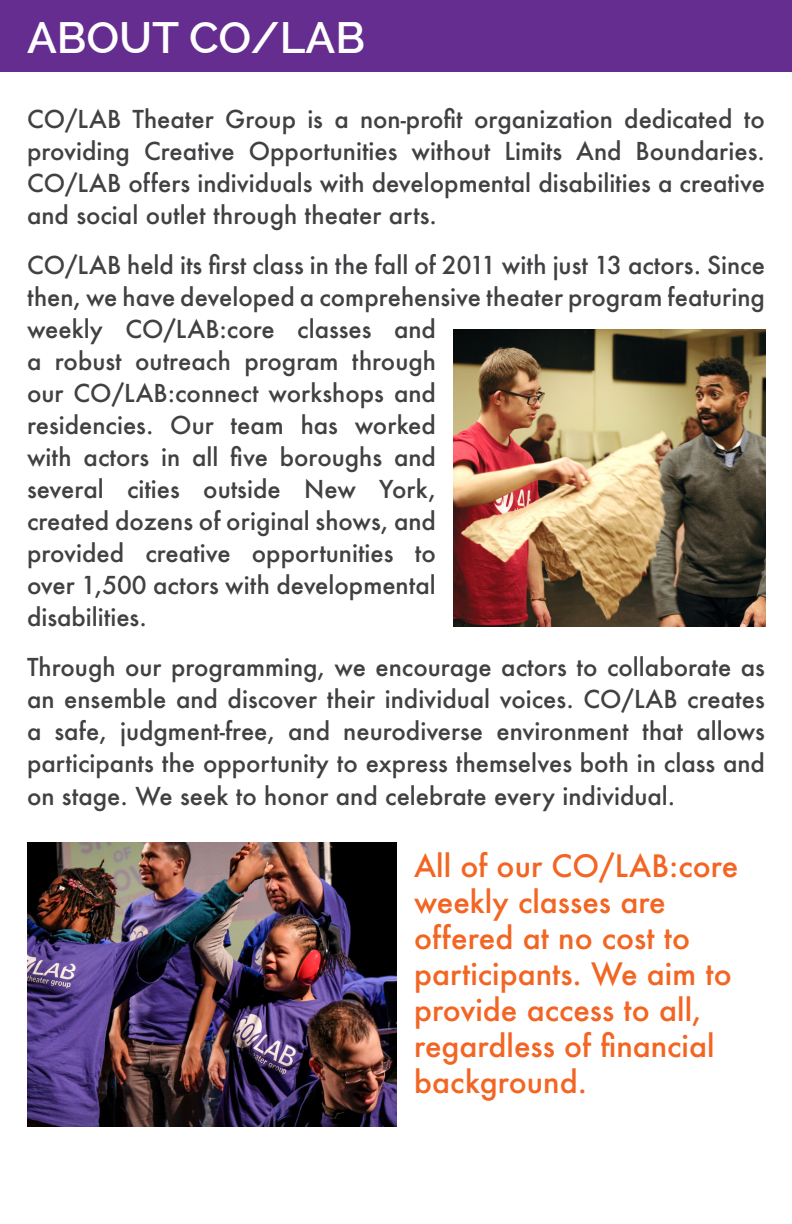
<style>
.page{position:relative;width:792px;height:1224px;background:#fff}
.page>*{position:absolute;margin:0;border:0;box-sizing:border-box;transform-origin:0 0}
.t1{font:600 44px "Raleway";color:#fff}
.t2{font:500 30px/36px "Futura";color:#f26522}
.t3{font:500 24px/32px "Futura";color:#414042;text-align:justify}
</style>
<div class="page">
<img style="left:27px;top:843px;width:369px;height:284px">
<img style="left:454px;top:330px;width:311px;height:296px">
<div style="left:0;top:0;width:792px;height:72px;background:#662d91"></div>
<h1 class="t1" style="left:27px;top:12px;width:340px">ABOUT CO/LAB</h1>
<p class="t3" style="left:27px;top:103px;width:740px">CO/LAB Theater Group is a non-profit organization dedicated to providing Creative Opportunities without Limits And Boundaries.<br>CO/LAB offers individuals with developmental disabilities a creative and social outlet through theater arts.</p>
<p class="t3" style="left:27px;top:249px;width:740px;text-align:left">CO/LAB held its first class in the fall of 2011 with just 13 actors. Since then, we have developed a comprehensive theater program featuring weekly CO/LAB:core classes and<br>a robust outreach program through<br>our CO/LAB:connect workshops and<br>residencies. Our team has worked<br>with actors in all five boroughs and<br>several cities outside New York,<br>created dozens of original shows, and<br>provided creative opportunities to<br>over 1,500 actors with developmental<br>disabilities.</p>
<p class="t3" style="left:27px;top:650px;width:740px">Through our programming, we encourage actors to collaborate as an ensemble and discover their individual voices. CO/LAB creates a safe, judgment-free, and neurodiverse environment that allows participants the opportunity to express themselves both in class and on stage. We seek to honor and celebrate every individual.</p>
<p class="t2" style="left:414px;top:848px;width:326px">All of our CO/LAB:core weekly classes are offered at no cost to participants. We aim to provide access to all, regardless of financial background.</p>
</div>
